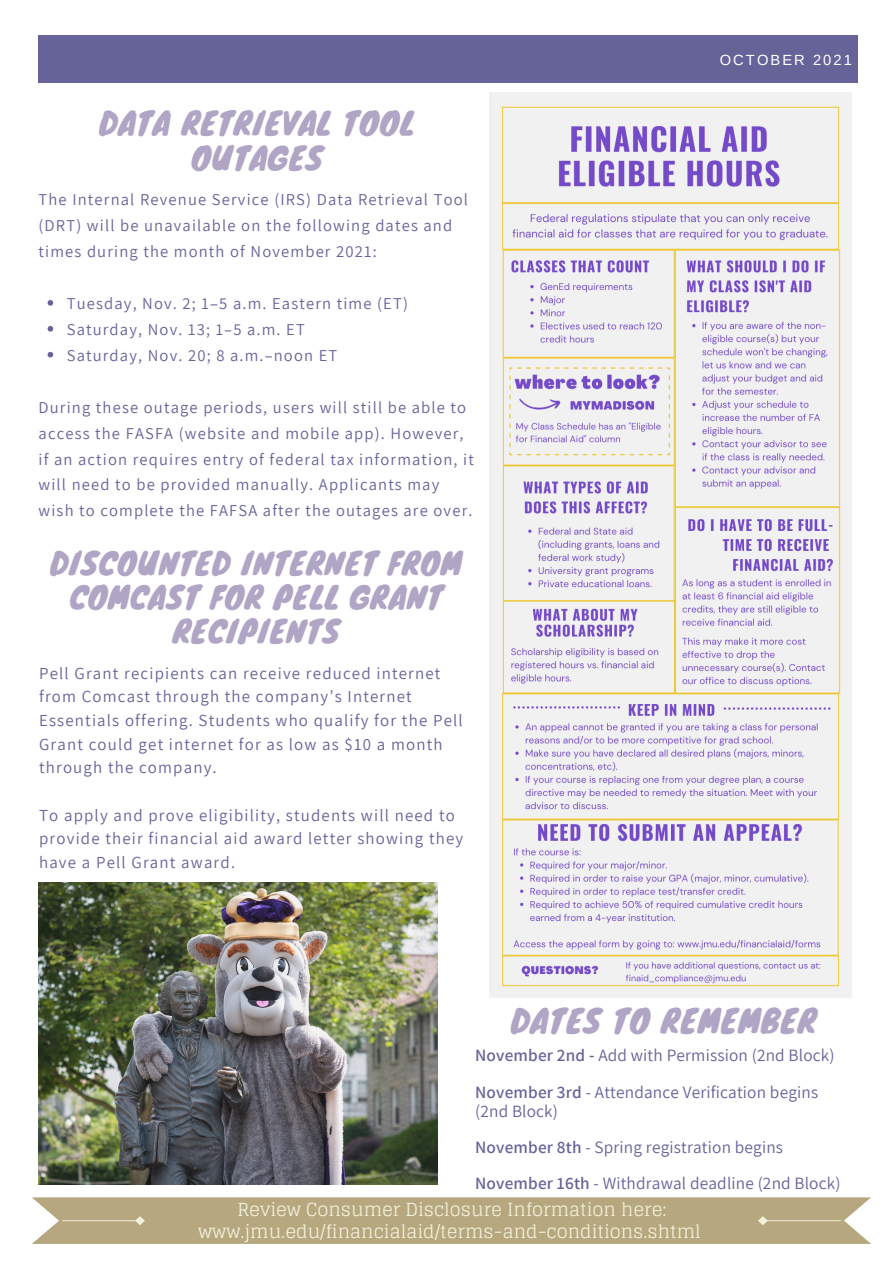
<style>
.page{position:relative;width:894px;height:1264px;background:#fff}
.page>*{position:absolute;margin:0;border:0;box-sizing:border-box;transform-origin:0 0}
.t1{font:31.5px "Knewave";letter-spacing:.03em;color:#b0a5c5}
.t2{font:30.75px/35px "Knewave";letter-spacing:.03em;color:#b0a5c5;text-align:center}
.t3{font:30.3px/33.8px "Knewave";letter-spacing:.03em;color:#b0a5c5;text-align:center}
.t4{font:18px/21.5px "Glegoo";color:#f2f2db;text-align:center}
.t5{font:17.25px/19.2px "Assistant";letter-spacing:.01em;color:#666399}
.t6{font:16.8px/23.7px "Assistant";letter-spacing:.07em;color:#666399}
.t7{font:16.5px/26px "Assistant";letter-spacing:.07em;color:#666399}
.t8{font:14.7px "Arimo";letter-spacing:.14em;color:#fff}
.s1{font-weight:600}
</style>
<div class="page">
<img style="left:39px;top:882px;width:398px;height:301px">
<div style="left:38px;top:35px;width:819px;height:48px;background:#666399"></div>
<div style="left:32px;top:1197px;width:838px;height:46px;background:#b7a77f"></div>
<img style="left:490px;top:93px;width:361px;height:904px">
<svg style="left:48px;top:300px;width:5px;height:6px"></svg>
<svg style="left:48px;top:326px;width:5px;height:5px"></svg>
<svg style="left:48px;top:352px;width:5px;height:5px"></svg>
<p class="t2" style="left:99px;top:105px;width:317px">DATA RETRIEVAL TOOL<br>OUTAGES</p>
<p class="t7" style="left:39px;top:186px;width:431px">The Internal Revenue Service (IRS) Data Retrieval Tool (DRT) will be unavailable on the following dates and times during the month of November 2021:</p>
<p class="t7" style="left:67px;top:290px;width:342px">Tuesday, Nov. 2; 1–5 a.m. Eastern time (ET)</p>
<p class="t7" style="left:67px;top:316px;width:239px">Saturday, Nov. 13; 1–5 a.m. ET</p>
<p class="t7" style="left:67px;top:342px;width:272px">Saturday, Nov. 20; 8 a.m.–noon ET</p>
<p class="t7" style="left:39px;top:393px;width:437px">During these outage periods, users will still be able to access the FASFA (website and mobile app). However, if an action requires entry of federal tax information, it will need to be provided manually. Applicants may wish to complete the FAFSA after the outages are over.</p>
<p class="t3" style="left:50px;top:545px;width:413px">DISCOUNTED INTERNET FROM<br>COMCAST FOR PELL GRANT<br>RECIPIENTS</p>
<p class="t6" style="left:39px;top:660px;width:425px">Pell Grant recipients can receive reduced internet from Comcast through the company’s Internet Essentials offering. Students who qualify for the Pell Grant could get internet for as low as $10 a month through the company.</p>
<p class="t6" style="left:39px;top:802px;width:425px">To apply and prove eligibility, students will need to provide their financial aid award letter showing they have a Pell Grant award.</p>
<p class="t8" style="left:719px;top:52px;width:134px">OCTOBER 2021</p>
<p class="t1" style="left:510px;top:995px;width:307px">DATES TO REMEMBER</p>
<p class="t5" style="left:475px;top:1045px;width:361px"><span class="s1">November 2nd -</span> Add with Permission (2nd Block)</p>
<p class="t5" style="left:475px;top:1081px;width:344px"><span class="s1">November 3rd</span> - Attendance Verification begins (2nd Block)</p>
<p class="t5" style="left:475px;top:1136px;width:309px"><span class="s1">November 8th</span> - Spring registration begins</p>
<p class="t5" style="left:475px;top:1172px;width:367px"><span class="s1">November 16th</span> - Withdrawal deadline (2nd Block)</p>
<p class="t4" style="left:198px;top:1199px;width:504px">Review Consumer Disclosure Information here: www.jmu.edu/financialaid/terms-and-conditions.shtml</p>
</div>
